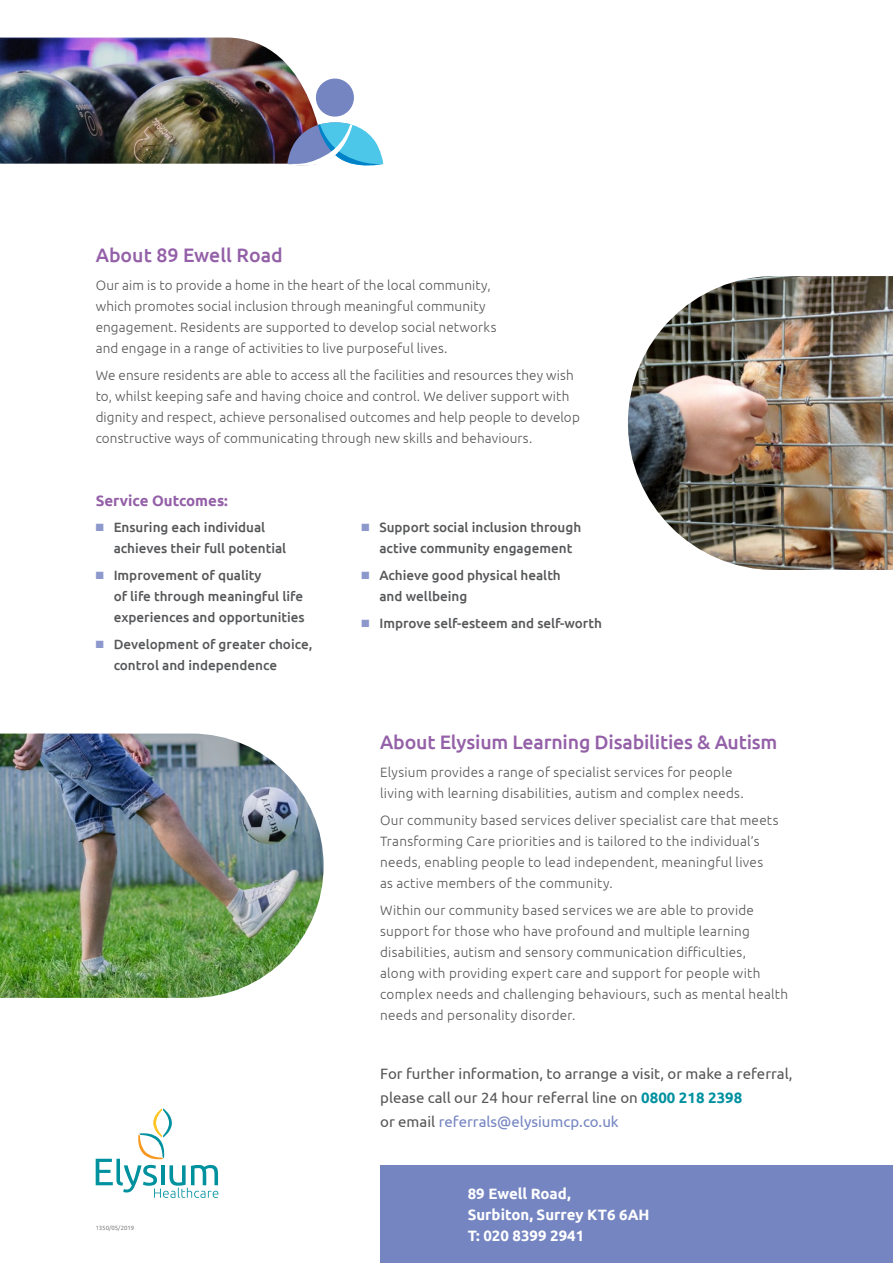
<style>
.page{position:relative;width:893px;height:1263px;background:#fff}
.page>*{position:absolute;margin:0;border:0;box-sizing:border-box;transform-origin:0 0}
.t1{font:500 19.5px "Ubuntu";letter-spacing:-.01em;color:#9460a8}
.t2{font:15px/24px "Ubuntu";color:#575657}
.t3{font:700 15px/21px "Ubuntu";color:#fff}
.t4{font:700 15px "Ubuntu";color:#9460a8}
.t5{font:300 13.5px/21px "Ubuntu";letter-spacing:.015em;color:#575657}
.t6{font:500 13.5px/21px "Ubuntu";color:#57585a}
.t7{font:300 6px "Ubuntu";letter-spacing:.005em;color:#575657}
.s1{color:#8d98cc}
.s2{font-weight:700;color:#00919f}
.s3{color:#7585c1}
</style>
<div class="page">
<svg style="left:96px;top:1108px;width:122px;height:90px"></svg>
<img style="left:0;top:38px;width:383px;height:128px">
<div style="left:318px;top:159px;width:17px;height:8px;background:#fff"></div>
<img style="left:628px;top:276px;width:265px;height:294px">
<div style="left:380px;top:1165px;width:513px;height:98px;background:#7585c1"></div>
<img style="left:0;top:733px;width:324px;height:265px">
<h1 class="t1" style="left:96px;top:242px;width:189px">About 89 Ewell Road</h1>
<p class="t5" style="left:96px;top:275px;width:402px">Our aim is to provide a home in the heart of the local community, which promotes social inclusion through meaningful community engagement. Residents are supported to develop social networks and engage in a range of activities to live purposeful lives.</p>
<p class="t5" style="left:96px;top:365px;width:486px">We ensure residents are able to access all the facilities and resources they wish to, whilst keeping safe and having choice and control. We deliver support with dignity and respect, achieve personalised outcomes and help people to develop constructive ways of communicating through new skills and behaviours.</p>
<p class="t4" style="left:96px;top:491px;width:134px">Service Outcomes:</p>
<p class="t6" style="left:114px;top:516px;width:174px;text-indent:-18px"><span class="s1">■</span> Ensuring each individual achieves their full potential</p>
<p class="t6" style="left:114px;top:564px;width:193px;text-indent:-18px"><span class="s1">■</span> Improvement of quality<br>of life through meaningful life experiences and opportunities</p>
<p class="t6" style="left:114px;top:633px;width:200px;text-indent:-18px"><span class="s1">■</span> Development of greater choice, control and independence</p>
<p class="t7" style="left:96px;top:1224px;width:40px">1350/05/2019</p>
<p class="t6" style="left:379px;top:516px;width:203px;text-indent:-18px"><span class="s1">■</span> Support social inclusion through active community engagement</p>
<p class="t6" style="left:379px;top:564px;width:183px;text-indent:-18px"><span class="s1">■</span> Achieve good physical health and wellbeing</p>
<p class="t6" style="left:361px;top:612px;width:242px"><span class="s1">■</span> Improve self-esteem and self-worth</p>
<h1 class="t1" style="left:380px;top:729px;width:399px">About Elysium Learning Disabilities &amp; Autism</h1>
<p class="t5" style="left:380px;top:761px;width:365px">Elysium provides a range of specialist services for people living with learning disabilities, autism and complex needs.</p>
<p class="t5" style="left:380px;top:809px;width:400px">Our community based services deliver specialist care that meets Transforming Care priorities and is tailored to the individual’s needs, enabling people to lead independent, meaningful lives as active members of the community.</p>
<p class="t5" style="left:380px;top:899px;width:409px">Within our community based services we are able to provide support for those who have profound and multiple learning disabilities, autism and sensory communication difficulties,<br>along with providing expert care and support for people with complex needs and challenging behaviours, such as mental health needs and personality disorder.</p>
<p class="t2" style="left:380px;top:1061px;width:414px">For further information, to arrange a visit, or make a referral, please call our 24 hour referral line on <span class="s2">0800 218 2398<br></span>or email <span class="s3">referrals@elysiumcp.co.uk</span></p>
<p class="t3" style="left:468px;top:1183px;width:183px">89 Ewell Road,<br>Surbiton, Surrey KT6 6AH<br>T: 020 8399 2941</p>
</div>
